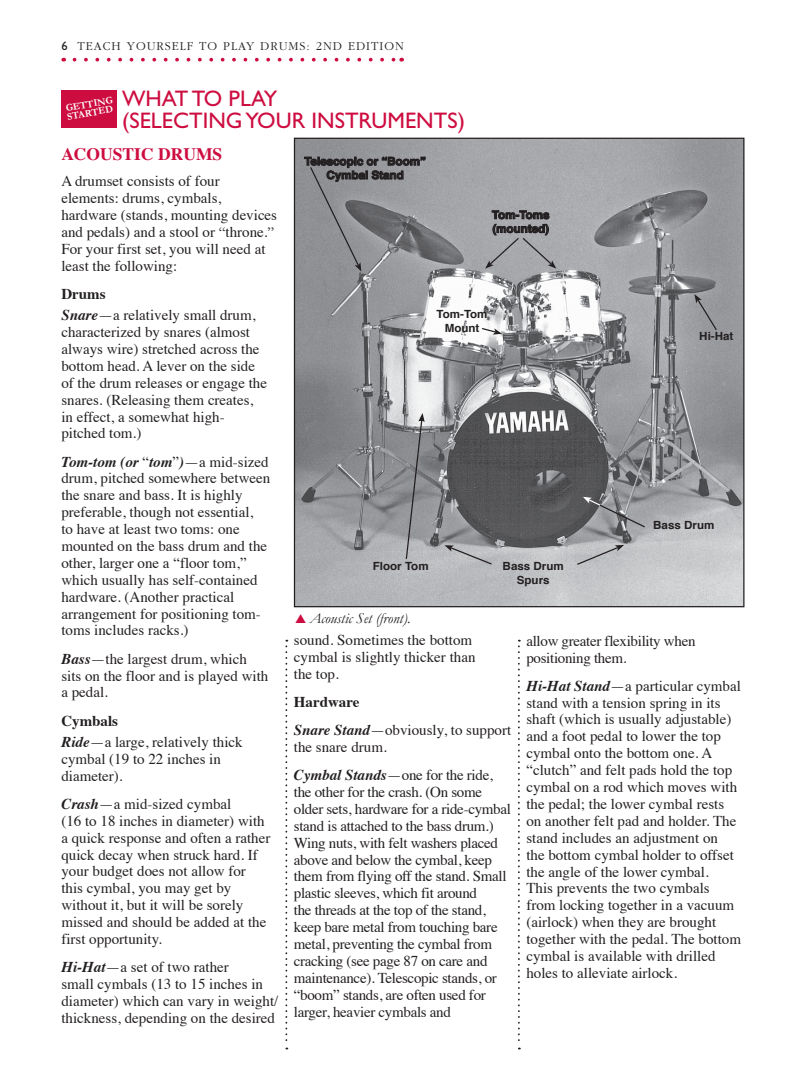
<style>
.page{position:relative;width:810px;height:1082px;background:#fff}
.page>*{position:absolute;margin:0;border:0;box-sizing:border-box;transform-origin:0 0}
.t1{font:22.5px "Gill Sans";color:#cd0d40}
.t2{font:700 17.5px "Times";color:#cd0d40}
.t3{font:15px/16.9px "Times";color:#231f20}
.t4{font:15px/16.9px "Times";letter-spacing:-.02em;color:#231f20}
.t5{font:italic 15px "Garamond";color:#231f20}
.t6{font:300 12.5px "Garamond";letter-spacing:.08em;color:#231f20}
.t7{font:700 11.25px/13.8px "Helvetica";color:#231f20;text-align:center}
.t8{font:700 10px "Garamond";color:#fff}
.s1{font-family:"Gill Sans";font-weight:400}
.s2{font-family:"Garamond"}
.s3{font-weight:700}
.s4{font-weight:700;font-style:italic}
.s5{color:#cd0d40}
</style>
<div class="page">
<svg style="left:74px;top:58px;width:328px;height:3px"></svg>
<img style="left:296px;top:140px;width:446px;height:465px">
<svg style="left:518px;top:639px;width:2px;height:410px"></svg>
<svg style="left:285px;top:639px;width:2px;height:410px"></svg>
<div style="left:61px;top:90px;width:55px;height:38px;background:#cd0d40"></div>
<svg style="left:576px;top:544px;width:48px;height:21px"></svg>
<svg style="left:444px;top:545px;width:49px;height:20px"></svg>
<svg style="left:405px;top:413px;width:20px;height:147px;background:#909294"></svg>
<svg style="left:583px;top:496px;width:63px;height:32px;background:#8a8b8e"></svg>
<svg style="left:694px;top:294px;width:24px;height:37px"></svg>
<svg style="left:485px;top:210px;width:71px;height:58px;background:#919195"></svg>
<svg style="left:481px;top:327px;width:21px;height:7px"></svg>
<svg style="left:304px;top:156px;width:122px;height:115px;background:#848588"></svg>
<p class="t6" style="left:61px;top:40px;width:344px"><span class="s1">6</span> TEACH YOURSELF TO PLAY DRUMS: 2ND EDITION</p>
<h1 class="t1" style="left:122px;top:85px;width:18px">WHAT</h1>
<h1 class="t1" style="left:192px;top:85px;width:50px">TO PLAY</h1>
<h1 class="t1" style="left:122px;top:108px;width:21px">(SELECTING</h1>
<h1 class="t1" style="left:245px;top:108px;width:16px">YOUR</h1>
<h1 class="t1" style="left:312px;top:108px;width:15px">INSTRUMENTS</h1>
<h1 class="t1" style="left:458px;top:108px;width:9px">)</h1>
<p class="t2" style="left:61px;top:138px;width:162px">ACOUSTIC DRUMS</p>
<p class="t3" style="left:61px;top:171px;width:217px">A drumset consists of four elements: drums, cymbals, hardware (stands, mounting devices and pedals) and a stool or <span class="s2">“</span>throne.<span class="s2">”<br></span>For your first set, you will need at least the following:</p>
<p class="t3" style="left:61px;top:282px;width:196px;line-height:21.4px"><span class="s3">Drums<br></span><span class="s4">Snare</span>—a relatively small drum,</p>
<p class="t3" style="left:61px;top:322px;width:207px">characterized by snares (almost always wire) stretched across the bottom head. A lever on the side of the drum releases or engage the snares. (Releasing them creates, in effect, a somewhat high&shy;pitched tom.)</p>
<p class="t3" style="left:61px;top:451px;width:211px"><span class="s4">Tom-tom (or</span> “<span class="s4">tom</span>”<span class="s4">)</span>—a mid-sized drum, pitched somewhere between the snare and bass. It is highly preferable, though not essential,<br>to have at least two toms: one mounted on the bass drum and the other, larger one a “floor tom,” which usually has self-contained hardware. (Another practical arrangement for positioning tom&shy;toms includes racks.)</p>
<p class="t3" style="left:61px;top:648px;width:209px"><span class="s4">Bass</span>—the largest drum, which sits on the floor and is played with a pedal.</p>
<p class="t3" style="left:61px;top:708px;width:183px;line-height:21.4px"><span class="s3">Cymbals<br></span><span class="s4">Ride</span>—a large, relatively thick</p>
<p class="t3" style="left:61px;top:748px;width:161px">cymbal (19 to 22 inches in diameter).</p>
<p class="t3" style="left:61px;top:793px;width:211px"><span class="s4">Crash</span>—a mid-sized cymbal<br>(16 to 18 inches in diameter) with a quick response and often a rather quick decay when struck hard. If your budget does not allow for this cymbal, you may get by without it, but it will be sorely missed and should be added at the first opportunity.</p>
<p class="t3" style="left:61px;top:957px;width:219px"><span class="s4">Hi-Hat</span>—a set of two rather<br>small cymbals (13 to 15 inches in diameter) which can vary in weight/ thickness, depending on the desired</p>
<p class="t8" style="left:65px;top:102px;width:13px;rotate:-10deg">Getti</p>
<p class="t8" style="left:66px;top:111px;width:32px;rotate:-10deg">St arted</p>
<p class="t7" style="left:304px;top:154px;width:123px">Telescopic or “Boom”<br>Cymbal Stand</p>
<p class="t7" style="left:492px;top:208px;width:59px;text-align:left">Tom-Toms (mounted)</p>
<p class="t7" style="left:437px;top:308px;width:53px">Tom-Tom<br>Mount</p>
<p class="t7" style="left:699px;top:330px;width:36px">Hi-Hat</p>
<p class="t7" style="left:653px;top:518px;width:63px">Bass Drum</p>
<p class="t7" style="left:373px;top:559px;width:57px">Floor Tom</p>
<p class="t7" style="left:503px;top:559px;width:63px">Bass Drum<br>Spurs</p>
<p class="t5" style="left:295px;top:609px;width:117px"><span class="s5">▲</span> Acoustic Set (front).</p>
<p class="t3" style="left:294px;top:630px;width:183px">sound. Sometimes the bottom cymbal is slightly thicker than the top.</p>
<p class="t3" style="left:294px;top:686px;width:219px;line-height:28.1px"><span class="s3">Hardware<br></span><span class="s4">Snare Stand</span>—obviously, to support</p>
<p class="t3" style="left:294px;top:731px;width:200px;line-height:28.1px">the snare drum.<br><span class="s4">Cymbal Stands</span>—one for the ride,</p>
<p class="t4" style="left:294px;top:782px;width:219px">the other for the crash. (On some older sets, hardware for a ride-cymbal stand is attached to the bass drum.)<br>Wing nuts, with felt washers placed above and below the cymbal, keep them from flying off the stand. Small plastic sleeves, which fit around<br>the threads at the top of the stand, keep bare metal from touching bare metal, preventing the cymbal from cracking (see page 87 on care and maintenance). Telescopic stands, or “boom” stands, are often used for larger, heavier cymbals and</p>
<p class="t4" style="left:526px;top:630px;width:171px">allow greater flexibility when positioning them.</p>
<p class="t3" style="left:526px;top:675px;width:216px"><span class="s4">Hi-Hat Stand</span>—a particular cymbal stand with a tension spring in its shaft (which is usually adjustable) and a foot pedal to lower the top cymbal onto the bottom one. A “clutch” and felt pads hold the top cymbal on a rod which moves with the pedal; the lower cymbal rests on another felt pad and holder. The stand includes an adjustment on<br>the bottom cymbal holder to offset the angle of the lower cymbal.<br>This prevents the two cymbals from locking together in a vacuum (airlock) when they are brought together with the pedal. The bottom cymbal is available with drilled holes to alleviate airlock.</p>
</div>
